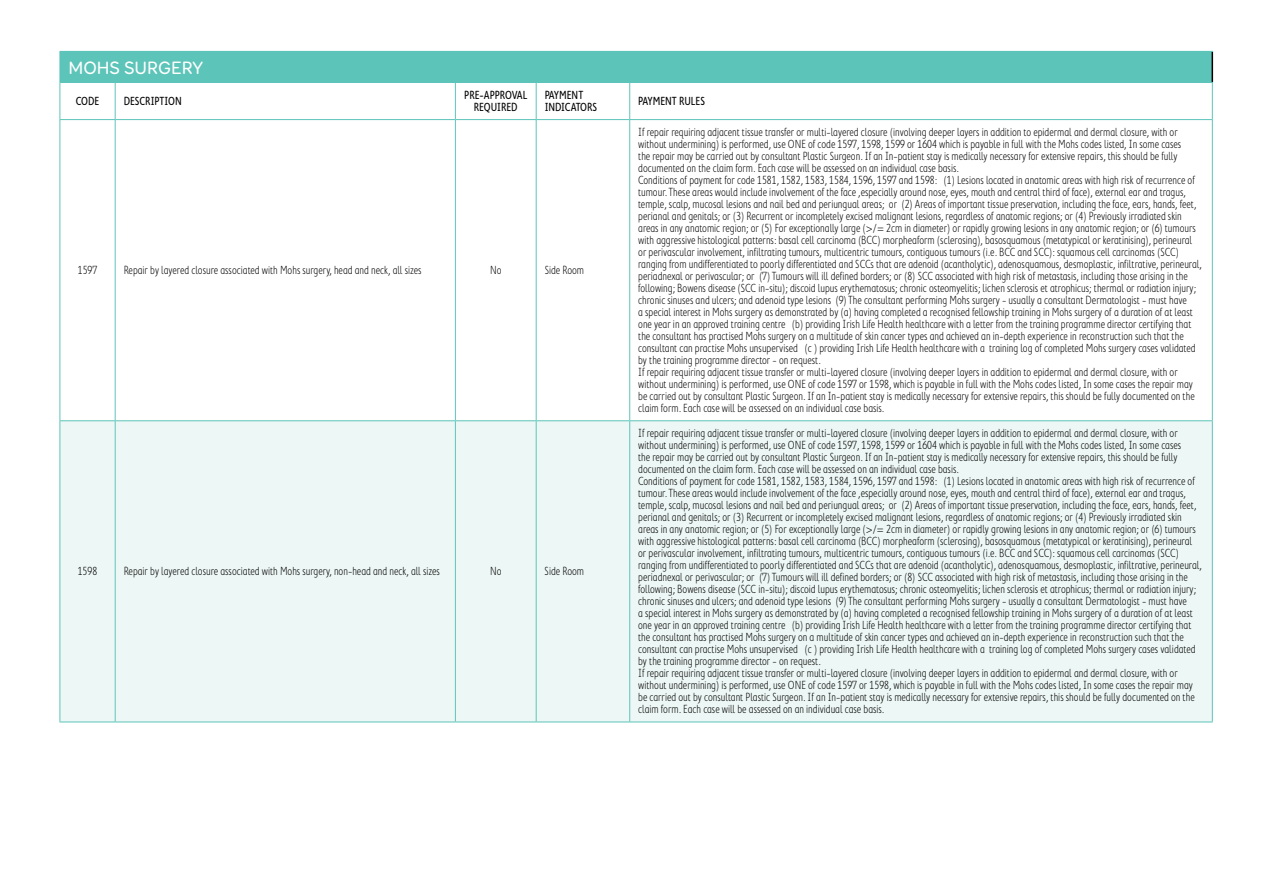
<style>
.page{position:relative;width:1263px;height:893px;background:#fff}
.page>*{position:absolute;margin:0;border:0;box-sizing:border-box;transform-origin:0 0}
.t1{font:500 18px "Booster Next FY";color:#fff}
.t2{font:300 condensed 12px/12px "Cambridge Round";color:#000}
.t3{font:condensed 12px/12px "Cambridge Round";color:#000;text-align:center}
</style>
<div class="page">
<div style="left:60px;top:51px;width:1152px;height:31px;background:#5dc4b9"></div>
<div style="left:61px;top:421px;width:1151px;height:301px;background:#edf7f5"></div>
<hr style="left:1211px;top:52px;width:2px;height:30px;background:#000">
<hr style="left:1212px;top:83px;width:1px;height:36px;background:#5dc4b9">
<hr style="left:630px;top:51px;width:583px;height:1px;background:#5dc4b9">
<hr style="left:60px;top:120px;width:1px;height:300px;background:#5dc4b9">
<hr style="left:115px;top:120px;width:1px;height:300px;background:#5dc4b9">
<hr style="left:455px;top:120px;width:1px;height:300px;background:#5dc4b9">
<hr style="left:536px;top:120px;width:1px;height:300px;background:#5dc4b9">
<hr style="left:629px;top:120px;width:1px;height:300px;background:#5dc4b9">
<hr style="left:1212px;top:120px;width:1px;height:300px;background:#5dc4b9">
<hr style="left:60px;top:420px;width:55px;height:1px;background:#5dc4b9">
<hr style="left:60px;top:421px;width:1px;height:301px;background:#5dc4b9">
<hr style="left:115px;top:420px;width:340px;height:1px;background:#5dc4b9">
<hr style="left:115px;top:421px;width:1px;height:301px;background:#5dc4b9">
<hr style="left:455px;top:420px;width:81px;height:1px;background:#5dc4b9">
<hr style="left:455px;top:421px;width:1px;height:301px;background:#5dc4b9">
<hr style="left:536px;top:420px;width:94px;height:1px;background:#5dc4b9">
<hr style="left:536px;top:421px;width:1px;height:301px;background:#5dc4b9">
<hr style="left:630px;top:420px;width:583px;height:1px;background:#5dc4b9">
<hr style="left:629px;top:421px;width:1px;height:301px;background:#5dc4b9">
<hr style="left:1212px;top:421px;width:1px;height:301px;background:#5dc4b9">
<hr style="left:60px;top:722px;width:55px;height:1px;background:#5dc4b9">
<hr style="left:115px;top:722px;width:340px;height:1px;background:#5dc4b9">
<hr style="left:455px;top:722px;width:81px;height:1px;background:#5dc4b9">
<hr style="left:536px;top:722px;width:94px;height:1px;background:#5dc4b9">
<hr style="left:630px;top:722px;width:583px;height:1px;background:#5dc4b9">
<hr style="left:60px;top:82px;width:55px;height:1px;background:#5dc4b9">
<hr style="left:60px;top:83px;width:1px;height:36px;background:#5dc4b9">
<hr style="left:115px;top:82px;width:340px;height:1px;background:#5dc4b9">
<hr style="left:115px;top:83px;width:1px;height:36px;background:#5dc4b9">
<hr style="left:455px;top:82px;width:81px;height:1px;background:#5dc4b9">
<hr style="left:455px;top:83px;width:1px;height:36px;background:#5dc4b9">
<hr style="left:536px;top:82px;width:94px;height:1px;background:#5dc4b9">
<hr style="left:536px;top:83px;width:1px;height:36px;background:#5dc4b9">
<hr style="left:630px;top:82px;width:583px;height:1px;background:#5dc4b9">
<hr style="left:629px;top:83px;width:1px;height:36px;background:#5dc4b9">
<hr style="left:60px;top:119px;width:55px;height:1px;background:#5dc4b9">
<hr style="left:115px;top:119px;width:340px;height:1px;background:#5dc4b9">
<hr style="left:455px;top:119px;width:81px;height:1px;background:#5dc4b9">
<hr style="left:536px;top:119px;width:94px;height:1px;background:#5dc4b9">
<hr style="left:630px;top:119px;width:583px;height:1px;background:#5dc4b9">
<h1 class="t1" style="left:68px;top:57px;width:137px">MOHS SURGERY</h1>
<p class="t3" style="left:76px;top:95px;width:25px">CODE</p>
<p class="t3" style="left:124px;top:95px;width:60px">DESCRIPTION</p>
<p class="t3" style="left:464px;top:89px;width:65px">PRE-APPROVAL<br>REQUIRED</p>
<p class="t3" style="left:545px;top:89px;width:54px;text-align:left">PAYMENT<br>INDICATORS</p>
<p class="t3" style="left:638px;top:95px;width:68px">PAYMENT RULES</p>
<p class="t2" style="left:78px;top:264px;width:21px">1597</p>
<p class="t2" style="left:124px;top:264px;width:299px">Repair by layered closure associated with Mohs surgery, head and neck, all sizes</p>
<p class="t2" style="left:490px;top:264px;width:13px">No</p>
<p class="t2" style="left:545px;top:264px;width:41px">Side Room</p>
<p class="t2" style="left:78px;top:565px;width:21px">1598</p>
<p class="t2" style="left:124px;top:565px;width:318px">Repair by layered closure associated with Mohs surgery, non-head and neck, all sizes</p>
<p class="t2" style="left:490px;top:565px;width:13px">No</p>
<p class="t2" style="left:545px;top:565px;width:41px">Side Room</p>
<p class="t2" style="left:638px;top:126px;width:565px">If repair requiring adjacent tissue transfer or multi-layered closure (involving deeper layers in addition to epidermal and dermal closure, with or without undermining) is performed, use ONE of code 1597, 1598, 1599 or 1604 which is payable in full with the Mohs codes listed, In some cases<br>the repair may be carried out by consultant Plastic Surgeon. If an In-patient stay is medically necessary for extensive repairs, this should be fully documented on the claim form. Each case will be assessed on an individual case basis.<br>Conditions of payment for code 1581, 1582, 1583, 1584, 1596, 1597 and 1598: (1) Lesions located in anatomic areas with high risk of recurrence of tumour. These areas would include involvement of the face ,especially around nose, eyes, mouth and central third of face), external ear and tragus, temple, scalp, mucosal lesions and nail bed and periungual areas; or (2) Areas of important tissue preservation, including the face, ears, hands, feet, perianal and genitals; or (3) Recurrent or incompletely excised malignant lesions, regardless of anatomic regions; or (4) Previously irradiated skin areas in any anatomic region; or (5) For exceptionally large (&gt;/= 2cm in diameter) or rapidly growing lesions in any anatomic region; or (6) tumours with aggressive histological patterns: basal cell carcinoma (BCC) morpheaform (sclerosing), basosquamous (metatypical or keratinising), perineural or perivascular involvement, infiltrating tumours, multicentric tumours, contiguous tumours (i.e. BCC and SCC): squamous cell carcinomas (SCC) ranging from undifferentiated to poorly differentiated and SCCs that are adenoid (acantholytic), adenosquamous, desmoplastic, infiltrative, perineural, periadnexal or perivascular; or (7) Tumours will ill defined borders; or (8) SCC associated with high risk of metastasis, including those arising in the following; Bowens disease (SCC in-situ); discoid lupus erythematosus; chronic osteomyelitis; lichen sclerosis et atrophicus; thermal or radiation injury; chronic sinuses and ulcers; and adenoid type lesions (9) The consultant performing Mohs surgery - usually a consultant Dermatologist - must have<br>a special interest in Mohs surgery as demonstrated by (a) having completed a recognised fellowship training in Mohs surgery of a duration of at least one year in an approved training centre (b) providing Irish Life Health healthcare with a letter from the training programme director certifying that the consultant has practised Mohs surgery on a multitude of skin cancer types and achieved an in-depth experience in reconstruction such that the consultant can practise Mohs unsupervised (c ) providing Irish Life Health healthcare with a training log of completed Mohs surgery cases validated by the training programme director - on request.<br>If repair requiring adjacent tissue transfer or multi-layered closure (involving deeper layers in addition to epidermal and dermal closure, with or without undermining) is performed, use ONE of code 1597 or 1598, which is payable in full with the Mohs codes listed, In some cases the repair may be carried out by consultant Plastic Surgeon. If an In-patient stay is medically necessary for extensive repairs, this should be fully documented on the claim form. Each case will be assessed on an individual case basis.</p>
<p class="t2" style="left:638px;top:427px;width:565px">If repair requiring adjacent tissue transfer or multi-layered closure (involving deeper layers in addition to epidermal and dermal closure, with or without undermining) is performed, use ONE of code 1597, 1598, 1599 or 1604 which is payable in full with the Mohs codes listed, In some cases<br>the repair may be carried out by consultant Plastic Surgeon. If an In-patient stay is medically necessary for extensive repairs, this should be fully documented on the claim form. Each case will be assessed on an individual case basis.<br>Conditions of payment for code 1581, 1582, 1583, 1584, 1596, 1597 and 1598: (1) Lesions located in anatomic areas with high risk of recurrence of tumour. These areas would include involvement of the face ,especially around nose, eyes, mouth and central third of face), external ear and tragus, temple, scalp, mucosal lesions and nail bed and periungual areas; or (2) Areas of important tissue preservation, including the face, ears, hands, feet, perianal and genitals; or (3) Recurrent or incompletely excised malignant lesions, regardless of anatomic regions; or (4) Previously irradiated skin areas in any anatomic region; or (5) For exceptionally large (&gt;/= 2cm in diameter) or rapidly growing lesions in any anatomic region; or (6) tumours with aggressive histological patterns: basal cell carcinoma (BCC) morpheaform (sclerosing), basosquamous (metatypical or keratinising), perineural or perivascular involvement, infiltrating tumours, multicentric tumours, contiguous tumours (i.e. BCC and SCC): squamous cell carcinomas (SCC) ranging from undifferentiated to poorly differentiated and SCCs that are adenoid (acantholytic), adenosquamous, desmoplastic, infiltrative, perineural, periadnexal or perivascular; or (7) Tumours will ill defined borders; or (8) SCC associated with high risk of metastasis, including those arising in the following; Bowens disease (SCC in-situ); discoid lupus erythematosus; chronic osteomyelitis; lichen sclerosis et atrophicus; thermal or radiation injury; chronic sinuses and ulcers; and adenoid type lesions (9) The consultant performing Mohs surgery - usually a consultant Dermatologist - must have<br>a special interest in Mohs surgery as demonstrated by (a) having completed a recognised fellowship training in Mohs surgery of a duration of at least one year in an approved training centre (b) providing Irish Life Health healthcare with a letter from the training programme director certifying that the consultant has practised Mohs surgery on a multitude of skin cancer types and achieved an in-depth experience in reconstruction such that the consultant can practise Mohs unsupervised (c ) providing Irish Life Health healthcare with a training log of completed Mohs surgery cases validated by the training programme director - on request.<br>If repair requiring adjacent tissue transfer or multi-layered closure (involving deeper layers in addition to epidermal and dermal closure, with or without undermining) is performed, use ONE of code 1597 or 1598, which is payable in full with the Mohs codes listed, In some cases the repair may be carried out by consultant Plastic Surgeon. If an In-patient stay is medically necessary for extensive repairs, this should be fully documented on the claim form. Each case will be assessed on an individual case basis.</p>
</div>
